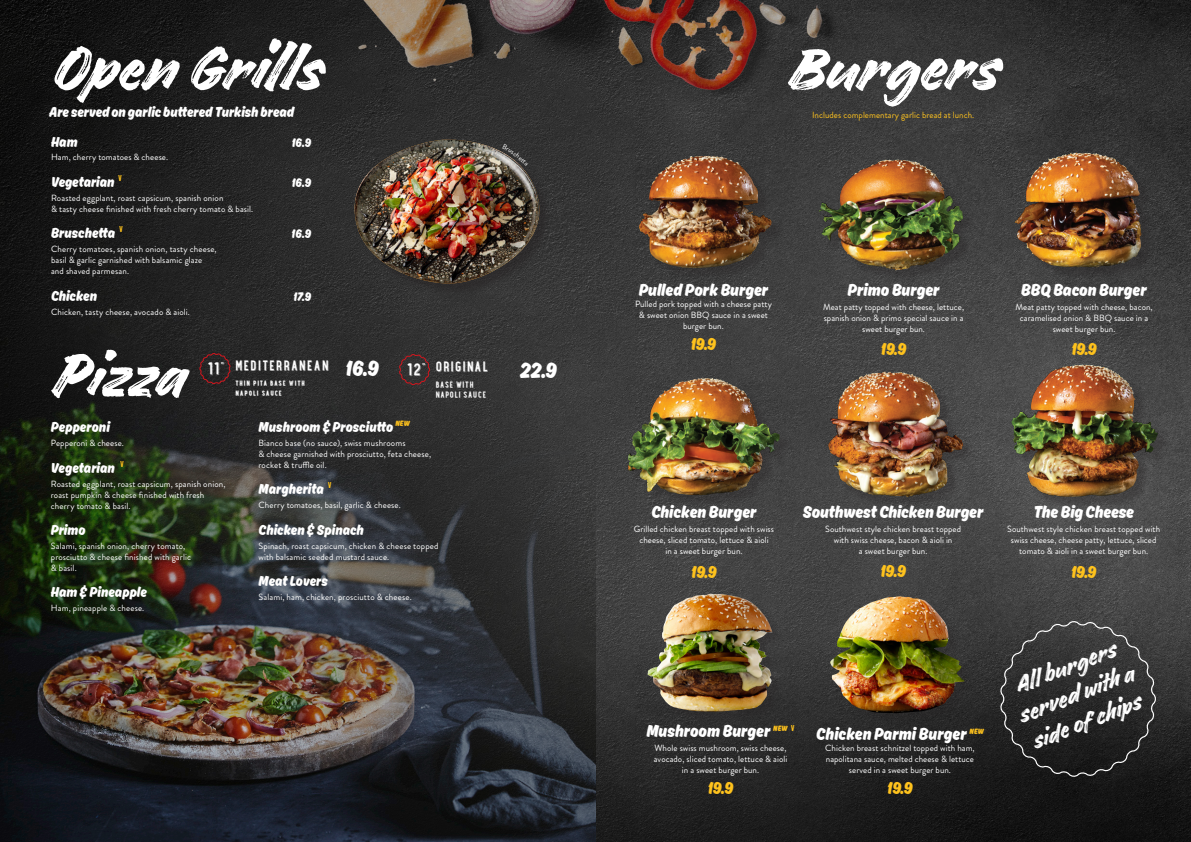
<style>
.page{position:relative;width:1191px;height:842px;background:#fff}
.page>*{position:absolute;margin:0;border:0;box-sizing:border-box;transform-origin:0 0}
.t1{font:71.2px "Handelson Two";color:#fff}
.t2{font:27px/29px "Handelson Two";color:#fff}
.t3{font:700 23px "Ahkio";color:#fff}
.t4{font:700 18px "Ahkio";letter-spacing:.005em;color:#fff}
.t5{font:700 18px "Ahkio";color:#fec21d}
.t6{font:15.7px "Station No.Four";color:#fff}
.t7{font:700 15px "Ahkio";letter-spacing:.005em;color:#fff}
.t8{font:13px "Station No.Four";letter-spacing:.07em;color:#fff}
.t9{font:700 13px "Ahkio";letter-spacing:.005em;color:#fff}
.t10{font:9px/11px "Brandon Grotesque";letter-spacing:.005em;color:#fff;text-align:center}
.t11{font:9px "Brandon Grotesque";letter-spacing:.005em;color:#fec21d}
.t12{font:8px/9.7px "Station No.Four";letter-spacing:.07em;color:#fff}
.t13{font:700 8px "Ahkio";letter-spacing:.025em;color:#fec21d}
.s1{font-family:"Simple Type";font-size:7.5px}
</style>
<div class="page">
<img style="left:595px;top:0;width:596px;height:842px">
<img style="left:0;top:0;width:595px;height:842px">
<svg style="left:1000px;top:621px;width:156px;height:156px;background:#303030"></svg>
<svg style="left:200px;top:353px;width:30px;height:31px"></svg>
<svg style="left:399px;top:354px;width:31px;height:31px"></svg>
<div style="left:641px;top:158px;width:143px;height:122px;background:#231f20;opacity:.3"></div>
<img style="left:644px;top:156px;width:64px;height:58px">
<div style="left:820px;top:161px;width:155px;height:122px;background:#231f20;opacity:.3"></div>
<img style="left:818px;top:159px;width:81px;height:58px">
<div style="left:1016px;top:154px;width:137px;height:126px;background:#231f20;opacity:.3"></div>
<img style="left:1014px;top:152px;width:62px;height:73px">
<div style="left:630px;top:380px;width:162px;height:128px;background:#231f20;opacity:.3"></div>
<img style="left:632px;top:378px;width:75px;height:77px">
<div style="left:830px;top:373px;width:145px;height:136px;background:#231f20;opacity:.3"></div>
<img style="left:828px;top:372px;width:55px;height:77px">
<div style="left:1013px;top:366px;width:157px;height:143px;background:#231f20;opacity:.3"></div>
<img style="left:1011px;top:364px;width:70px;height:86px">
<div style="left:649px;top:595px;width:135px;height:129px;background:#231f20;opacity:.29"></div>
<img style="left:647px;top:594px;width:125px;height:117px">
<div style="left:832px;top:598px;width:144px;height:127px;background:#231f20;opacity:.22"></div>
<img style="left:830px;top:596px;width:136px;height:117px">
<div style="left:356px;top:141px;width:195px;height:155px;background:#333"></div>
<img style="left:354px;top:139px;width:200px;height:145px">
<h1 class="t1" style="left:51px;top:29px;width:273px">Open Grills</h1>
<h3 class="t7" style="left:51px;top:133px;width:28px">Ham</h3>
<h3 class="t9" style="left:292px;top:135px;width:21px">16.9</h3>
<p class="t10" style="left:51px;top:152px;width:119px">Ham, cherry tomatoes &amp; cheese.</p>
<h3 class="t7" style="left:51px;top:173px;width:72px">Vegetarian <sup>V</sup></h3>
<h3 class="t9" style="left:292px;top:175px;width:21px">16.9</h3>
<p class="t10" style="left:51px;top:192px;width:204px;text-align:left">Roasted eggplant, roast capsicum, spanish onion<br>&amp; tasty cheese finished with fresh cherry tomato &amp; basil.</p>
<h3 class="t7" style="left:51px;top:224px;width:73px">Bruschetta <sup>V</sup></h3>
<h3 class="t9" style="left:291px;top:226px;width:21px">16.9</h3>
<p class="t10" style="left:51px;top:244px;width:167px;text-align:left">Cherry tomatoes, spanish onion, tasty cheese, basil &amp; garlic garnished with balsamic glaze and shaved parmesan.</p>
<h3 class="t7" style="left:51px;top:287px;width:47px">Chicken</h3>
<h3 class="t9" style="left:293px;top:289px;width:19px">17.9</h3>
<p class="t10" style="left:51px;top:306px;width:140px">Chicken, tasty cheese, avocado &amp; aioli.</p>
<h1 class="t1" style="left:788px;top:29px;width:211px">Burgers</h1>
<h3 class="t7" style="left:49px;top:103px;width:246px">Are served on garlic buttered Turkish bread</h3>
<p class="t11" style="left:812px;top:108px;width:164px">Includes complementary garlic bread at lunch.</p>
<h3 class="t4" style="left:847px;top:279px;width:93px">Primo Burger</h3>
<p class="t10" style="left:823px;top:301px;width:143px">Meat patty topped with cheese, lettuce, spanish onion &amp; primo special sauce in a sweet burger bun.</p>
<h3 class="t5" style="left:881px;top:338px;width:27px">19.9</h3>
<h3 class="t4" style="left:638px;top:279px;width:131px">Pulled Pork Burger</h3>
<p class="t10" style="left:635px;top:298px;width:138px">Pulled pork topped with a cheese patty &amp; sweet onion BBQ sauce in a sweet burger bun.</p>
<h3 class="t5" style="left:691px;top:333px;width:27px">19.9</h3>
<h1 class="t1" style="left:51px;top:336px;width:135px">Pizza</h1>
<h3 class="t6" style="left:207px;top:356px;width:19px">11"</h3>
<h3 class="t3" style="left:346px;top:354px;width:35px">16.9</h3>
<h3 class="t8" style="left:436px;top:357px;width:54px">ORIGINAL</h3>
<p class="t12" style="left:436px;top:379px;width:52px">BASE WITH<br>NAPOLI SAUCE</p>
<h3 class="t8" style="left:235px;top:355px;width:95px">MEDITERRANEAN</h3>
<p class="t12" style="left:235px;top:378px;width:71px">thin pita base with napoli sauce</p>
<h3 class="t6" style="left:407px;top:357px;width:21px">12"</h3>
<h3 class="t3" style="left:520px;top:356px;width:38px">22.9</h3>
<h3 class="t4" style="left:1021px;top:279px;width:127px">BBQ Bacon Burger</h3>
<p class="t10" style="left:1015px;top:301px;width:139px">Meat patty topped with cheese, bacon, caramelised onion &amp; BBQ sauce in a sweet burger bun.</p>
<h3 class="t5" style="left:1071px;top:338px;width:27px">19.9</h3>
<h3 class="t7" style="left:51px;top:418px;width:60px">Pepperoni</h3>
<p class="t10" style="left:51px;top:438px;width:75px">Pepperoni &amp; cheese.</p>
<h3 class="t7" style="left:51px;top:459px;width:74px">Vegetarian <sup>V</sup></h3>
<p class="t10" style="left:51px;top:478px;width:176px;text-align:left">Roasted eggplant, roast capsicum, spanish onion, roast pumpkin &amp; cheese finished with fresh cherry tomato &amp; basil.</p>
<h3 class="t7" style="left:51px;top:521px;width:36px">Primo</h3>
<p class="t10" style="left:51px;top:540px;width:142px;text-align:left">Salami, spanish onion, cherry tomato, prosciutto &amp; cheese finished with garlic &amp; basil.</p>
<h3 class="t7" style="left:51px;top:583px;width:98px">Ham &amp; Pineapple</h3>
<p class="t10" style="left:51px;top:603px;width:95px">Ham, pineapple &amp; cheese.</p>
<h3 class="t7" style="left:258px;top:418px;width:153px">Mushroom &amp; Prosciutto <sup>NEW</sup></h3>
<p class="t10" style="left:258px;top:437px;width:174px;text-align:left">Bianco base (no sauce), swiss mushrooms<br>&amp; cheese garnished with prosciutto, feta cheese, rocket &amp; truffle oil.</p>
<h3 class="t7" style="left:258px;top:480px;width:75px">Margherita <sup>V</sup></h3>
<p class="t10" style="left:258px;top:500px;width:144px">Cherry tomatoes, basil, garlic &amp; cheese.</p>
<h3 class="t7" style="left:258px;top:521px;width:107px">Chicken &amp; Spinach</h3>
<p class="t10" style="left:258px;top:540px;width:181px;text-align:left">Spinach, roast capsicum, chicken &amp; cheese topped with balsamic seeded mustard sauce.</p>
<h3 class="t7" style="left:258px;top:572px;width:71px">Meat Lovers</h3>
<p class="t10" style="left:258px;top:591px;width:155px">Salami, ham, chicken, prosciutto &amp; cheese.</p>
<h3 class="t4" style="left:651px;top:501px;width:107px">Chicken Burger</h3>
<p class="t10" style="left:634px;top:523px;width:142px">Grilled chicken breast topped with swiss cheese, sliced tomato, lettuce &amp; aioli<br>in a sweet burger bun.</p>
<h3 class="t5" style="left:691px;top:561px;width:27px">19.9</h3>
<h3 class="t4" style="left:803px;top:501px;width:182px">Southwest Chicken Burger</h3>
<p class="t10" style="left:825px;top:523px;width:137px">Southwest style chicken breast topped with swiss cheese, bacon &amp; aioli in<br>a sweet burger bun.</p>
<h3 class="t5" style="left:880px;top:561px;width:27px">19.9</h3>
<h3 class="t4" style="left:1033px;top:501px;width:102px">The Big Cheese</h3>
<p class="t10" style="left:1007px;top:523px;width:154px">Southwest style chicken breast topped with swiss cheese, cheese patty, lettuce, sliced tomato &amp; aioli in a sweet burger bun.</p>
<h3 class="t5" style="left:1071px;top:561px;width:27px">19.9</h3>
<h3 class="t4" style="left:646px;top:720px;width:125px">Mushroom Burger</h3>
<p class="t13" style="left:773px;top:724px;width:23px">NEW <span class="s1">V</span></p>
<p class="t10" style="left:654px;top:742px;width:135px">Whole swiss mushroom, swiss cheese, avocado, sliced tomato, lettuce &amp; aioli in a sweet burger bun.</p>
<h3 class="t5" style="left:708px;top:777px;width:27px">19.9</h3>
<h3 class="t4" style="left:816px;top:723px;width:152px">Chicken Parmi Burger</h3>
<p class="t13" style="left:969px;top:726px;width:16px">NEW</p>
<p class="t10" style="left:825px;top:742px;width:151px">Chicken breast schnitzel topped with ham, napolitana sauce, melted cheese &amp; lettuce served in a sweet burger bun.</p>
<h3 class="t5" style="left:887px;top:777px;width:27px">19.9</h3>
<h2 class="t2" style="left:1003px;top:675px;width:124px;rotate:-21deg">All burgers served with a side of chips</h2>
</div>
